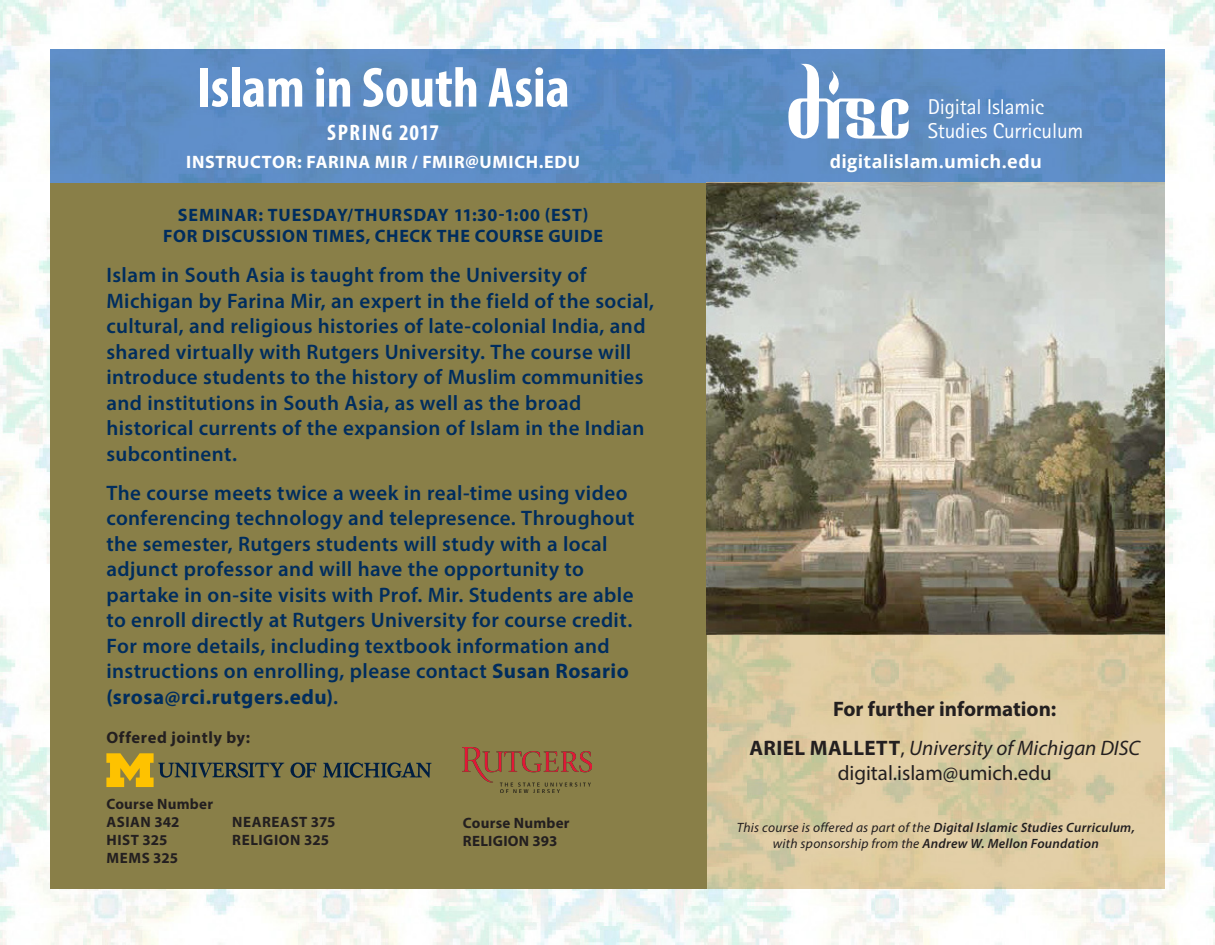
<style>
.page{position:relative;width:1215px;height:945px;background:#fff}
.page>*{position:absolute;margin:0;border:0;box-sizing:border-box;transform-origin:0 0}
.t1{font:700 condensed 57px "Myriad Pro";color:#fff}
.t2{font:700 condensed 22.5px "Myriad Pro";letter-spacing:.065em;color:#fff}
.t3{font:21.45px/24.3px "Rotis Sans Serif";letter-spacing:-.01em;color:#fff}
.t4{font:600 21px/25.5px "Myriad Pro";letter-spacing:.02em;color:#002d5e}
.t5{font:21px/25.2px "Myriad Pro";color:#231f20;text-align:center}
.t6{font:700 21px "Myriad Pro";color:#231f20}
.Pa0{font:700 18px "Myriad Pro";letter-spacing:.04em;color:#002d5e}
.Pa0-2{font:700 18px "Myriad Pro";letter-spacing:.035em;color:#fff}
.Pa0-3{font:700 18px "Open Sans";letter-spacing:.015em;color:#fff}
.t7{font:700 16.5px "Myriad Pro";letter-spacing:.03em;color:#231f20}
.t8{font:700 15px/18px "Myriad Pro";letter-spacing:.02em;color:#231f20}
.t9{font:700 15px "Myriad Pro";letter-spacing:.04em;color:#231f20}
.t10{font:italic 600 13.5px/16.2px "Myriad Pro";letter-spacing:.02em;color:#231f20;text-align:center}
.s1{font-weight:700}
.s2{font-style:italic}
.s3{font-weight:400}
</style>
<div class="page">
<img style="left:0;top:0;width:1215px;height:945px">
<div style="left:50px;top:183px;width:657px;height:706px;background:#897f48"></div>
<div style="left:50px;top:49px;width:1115px;height:134px;background:#5e8cc3"></div>
<svg style="left:707px;top:634px;width:458px;height:255px;background:#dacaa0"></svg>
<svg style="left:788px;top:64px;width:122px;height:75px"></svg>
<img style="left:707px;top:183px;width:458px;height:451px">
<svg style="left:291px;top:762px;width:25px;height:16px"></svg>
<svg style="left:323px;top:762px;width:109px;height:16px"></svg>
<svg style="left:106px;top:753px;width:178px;height:34px"></svg>
<img style="left:463px;top:748px;width:128px;height:45px">
<p class="t1" style="left:197px;top:52px;width:375px">Islam in South Asia</p>
<p class="t2" style="left:327px;top:118px;width:113px">SPRING 2017</p>
<p class="Pa0-2" style="left:186px;top:150px;width:395px">INSTRUCTOR: FARINA MIR / FMIR@UMICH.EDU</p>
<p class="Pa0" style="left:178px;top:203px;width:412px">SEMINAR: TUESDAY/THURSDAY 11:30-1:00 (EST)</p>
<p class="Pa0" style="left:163px;top:224px;width:441px">FOR DISCUSSION TIMES, CHECK THE COURSE GUIDE</p>
<p class="t4" style="left:106px;top:262px;width:549px">Islam in South Asia is taught from the University of Michigan by Farina Mir, an expert in the field of the social, cultural, and religious histories of late-colonial India, and shared virtually with Rutgers University. The course will introduce students to the history of Muslim communities and institutions in South Asia, as well as the broad historical currents of the expansion of Islam in the Indian subcontinent.</p>
<p class="t4" style="left:106px;top:480px;width:530px">The course meets twice a week in real-time using video conferencing technology and telepresence. Throughout the semester, Rutgers students will study with a local adjunct professor and will have the opportunity to partake in on-site visits with Prof. Mir. Students are able to enroll directly at Rutgers University for course credit.<br>For more details, including textbook information and instructions on enrolling, please contact <span class="s1">Susan Rosario (srosa@rci.rutgers.edu)</span>.</p>
<p class="t7" style="left:106px;top:727px;width:145px">Offered jointly by:</p>
<p class="t8" style="left:106px;top:795px;width:108px">Course Number</p>
<p class="t8" style="left:107px;top:813px;width:74px">ASIAN 342</p>
<p class="t8" style="left:107px;top:831px;width:62px">HIST 325</p>
<p class="t8" style="left:107px;top:849px;width:73px">MEMS 325</p>
<p class="t9" style="left:232px;top:812px;width:105px">NEAREAST 375</p>
<p class="t8" style="left:232px;top:831px;width:98px">RELIGION 325</p>
<p class="t8" style="left:463px;top:813px;width:108px">Course Number<br>RELIGION 393</p>
<p class="t3" style="left:928px;top:94px;width:157px">Digital Islamic<br>Studies Curriculum</p>
<p class="Pa0-3" style="left:830px;top:149px;width:214px">digitalislam.umich.edu</p>
<p class="t6" style="left:833px;top:695px;width:225px">For further information:</p>
<p class="t5" style="left:749px;top:735px;width:392px"><span class="s1">ARIEL MALLETT</span>, <span class="s2">University of Michigan DISC </span>digital.islam@umich.edu</p>
<p class="t10" style="left:737px;top:819px;width:400px"><span class="s3">This course is offered as part of the</span> Digital Islamic Studies Curriculum, <span class="s3">with sponsorship from the</span> Andrew W. Mellon Foundation</p>
</div>
